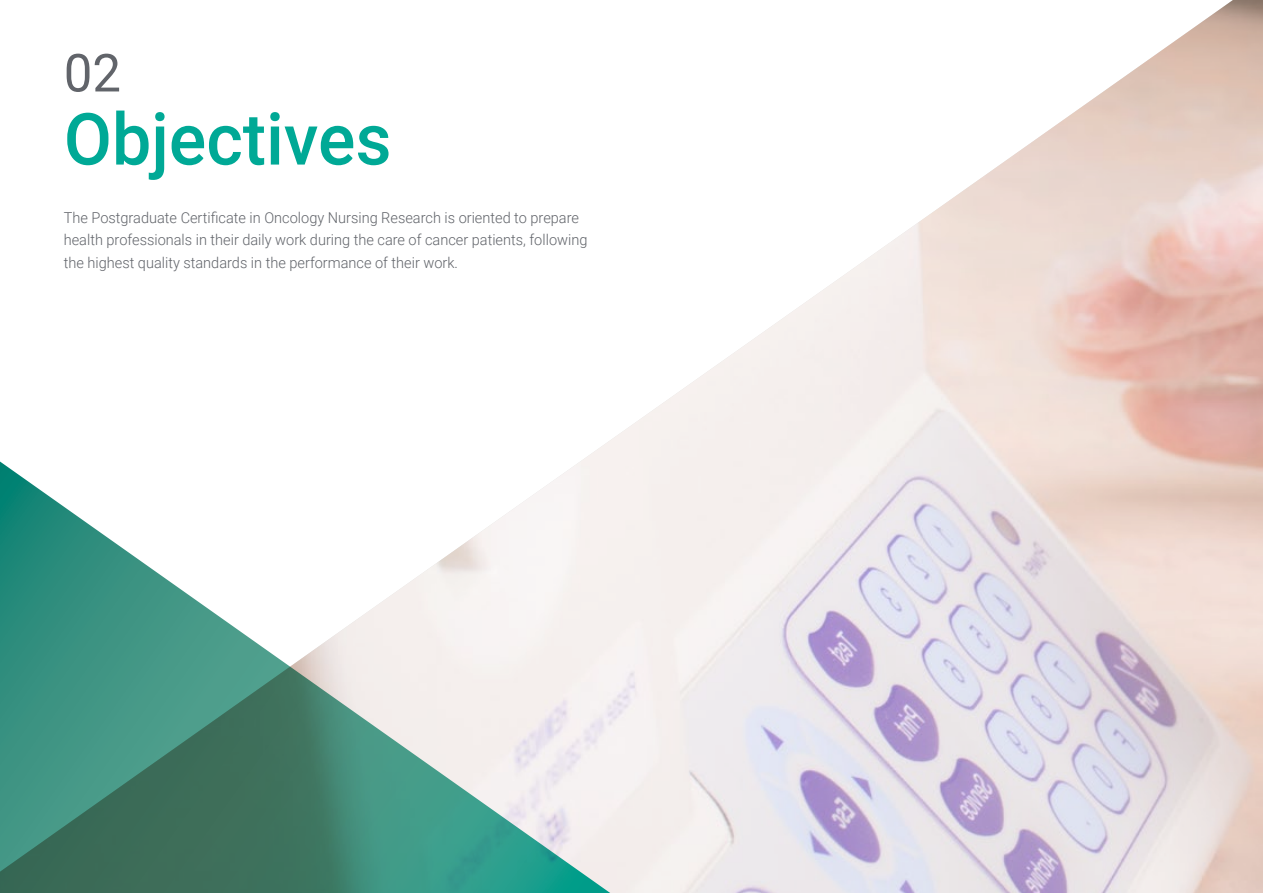
<style>
.page{position:relative;width:1263px;height:893px;background:#fff}
.page>*{position:absolute;margin:0;border:0;box-sizing:border-box;transform-origin:0 0}
.t1{font:500 72px "Roboto";color:#00a996}
.t2{font:52.5px "Roboto";color:#61646a}
.t3{font:300 15px/22.5px "Roboto";color:#61646a}
</style>
<div class="page">
<img style="left:603px;top:0;width:660px;height:893px">
<svg style="left:0;top:446px;width:640px;height:447px"></svg>
<h2 class="t2" style="left:64px;top:36px;width:59px">02</h2>
<h1 class="t1" style="left:64px;top:89px;width:329px">Objectives</h1>
<p class="t3" style="left:64px;top:205px;width:525px">The Postgraduate Certificate in Oncology Nursing Research is oriented to prepare health professionals in their daily work during the care of cancer patients, following the highest quality standards in the performance of their work.</p>
</div>
